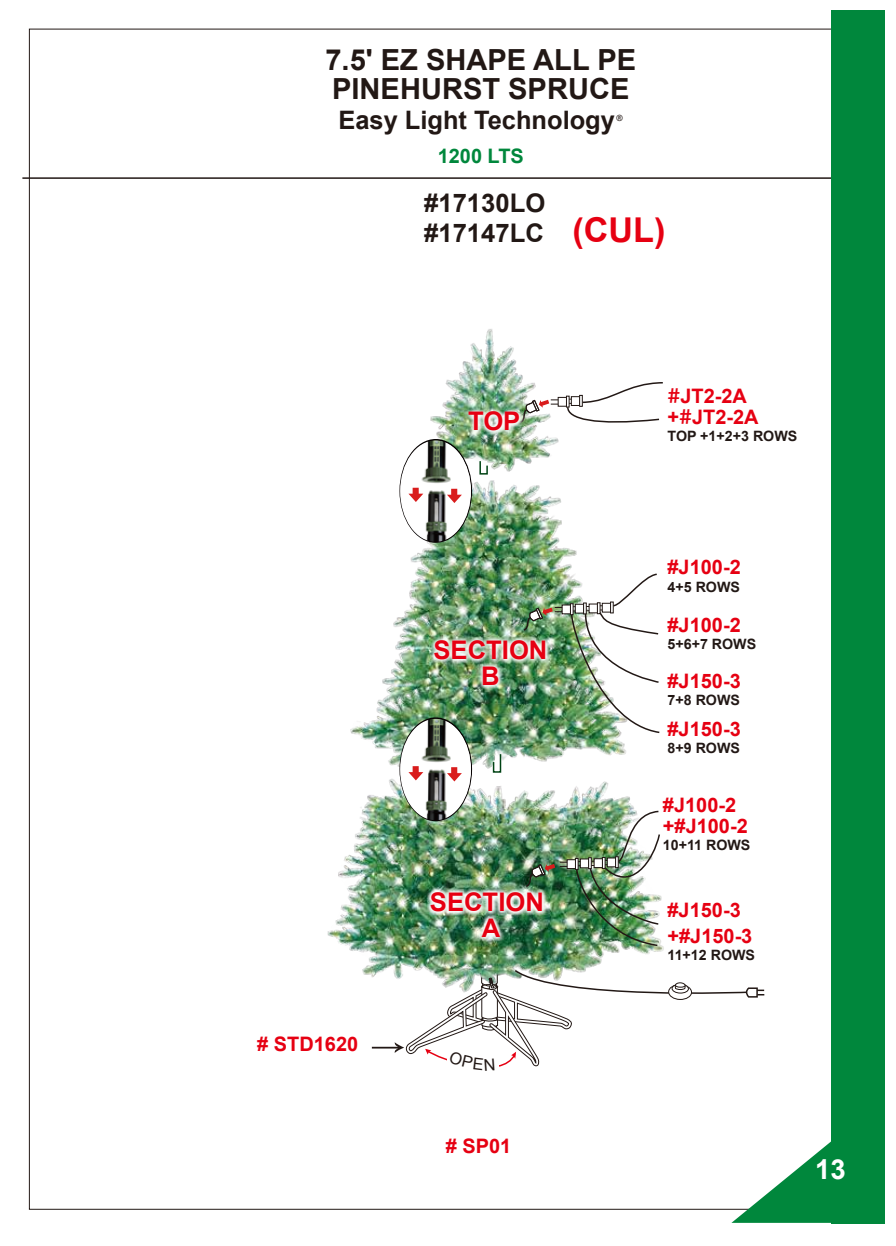
<style>
.page{position:relative;width:896px;height:1246px;background:#fff}
.page>*{position:absolute;margin:0;border:0;box-sizing:border-box;transform-origin:0 0}
.t1{font:700 29.1px/29.1px "Arial";color:#221815}
.t2{font:700 27.6px "Arial";color:#fff}
.t3{font:700 25.65px/30.8px "Arial";color:#221815}
.t4{font:700 25.65px/25.7px "Arial";color:#e60012;text-align:center}
.t5{font:700 25.5px "Arial";color:#221815}
.t6{font:700 19.95px/21px "Arial";color:#e60012}
.t7{font:700 19.95px "Arial";color:#00873c}
.t8{font:700 14.25px "Arial";color:#221815}
.t9{font:500 8.85px "GE Inspira";color:#221815}
.s1{font-size:34.2px;color:#e60012}
</style>
<div class="page">
<img style="left:327px;top:329px;width:337px;height:720px">
<hr style="left:22px;top:177px;width:849px;height:2px;background:#221815">
<svg style="left:492px;top:752px;width:10px;height:21px"></svg>
<svg style="left:399px;top:439px;width:73px;height:104px"></svg>
<svg style="left:399px;top:749px;width:73px;height:60px"></svg>
<div style="left:831px;top:11px;width:54px;height:1213px;background:#00873c"></div>
<svg style="left:731px;top:1141px;width:100px;height:82px"></svg>
<img style="left:407px;top:354px;width:167px;height:166px">
<img style="left:379px;top:557px;width:223px;height:192px">
<img style="left:376px;top:809px;width:229px;height:158px">
<div style="left:558px;top:397px;width:9px;height:9px;background:#fff;border:1px solid #221815"></div>
<svg style="left:518px;top:399px;width:40px;height:25px"></svg>
<svg style="left:564px;top:381px;width:100px;height:45px"></svg>
<div style="left:562px;top:605px;width:9px;height:9px;background:#fff"></div>
<svg style="left:522px;top:607px;width:40px;height:25px"></svg>
<img style="left:568px;top:573px;width:93px;height:161px">
<div style="left:567px;top:859px;width:9px;height:9px;background:#fff;border:1px solid #221815"></div>
<svg style="left:524px;top:862px;width:43px;height:26px"></svg>
<img style="left:573px;top:810px;width:88px;height:137px">
<svg style="left:372px;top:967px;width:392px;height:100px"></svg>
<h1 class="t1" style="left:325px;top:46px;width:312px">7.5' EZ SHAPE ALL PE<br>PINEHURST SPRUCE</h1>
<p class="t5" style="left:338px;top:105px;width:278px">Easy Light Technology</p>
<p class="t9" style="left:616px;top:113px;width:8px">®</p>
<p class="t7" style="left:438px;top:145px;width:88px">1200 LTS</p>
<p class="t3" style="left:424px;top:187px;width:243px">#17130LO #17147LC <span class="s1">(CUL)</span></p>
<p class="t4" style="left:468px;top:409px;width:54px">TOP</p>
<p class="t4" style="left:433px;top:637px;width:116px">SECTION<br>B</p>
<p class="t6" style="left:257px;top:1033px;width:102px"># STD1620</p>
<p class="t4" style="left:430px;top:889px;width:116px">SECTION<br>A</p>
<p class="t6" style="left:446px;top:1135px;width:67px"># SP01</p>
<p class="t6" style="left:667px;top:386px;width:93px;text-align:center">JT2-2A<br>+ JT2-2A</p>
<p class="t8" style="left:667px;top:428px;width:131px">TOP +1+2+3 ROWS</p>
<p class="t6" style="left:667px;top:557px;width:75px">#J100-2</p>
<p class="t8" style="left:667px;top:578px;width:74px">4+5 ROWS</p>
<p class="t6" style="left:667px;top:614px;width:75px">#J100-2</p>
<p class="t8" style="left:667px;top:636px;width:90px">5+6+7 ROWS</p>
<p class="t6" style="left:667px;top:670px;width:75px">#J150-3</p>
<p class="t8" style="left:667px;top:692px;width:74px">7+8 ROWS</p>
<p class="t6" style="left:667px;top:719px;width:75px">#J150-3</p>
<p class="t8" style="left:667px;top:740px;width:74px">8+9 ROWS</p>
<p class="t6" style="left:663px;top:794px;width:86px">#J100-2 +#J100-2</p>
<p class="t8" style="left:663px;top:837px;width:89px">10+11 ROWS</p>
<p class="t6" style="left:667px;top:897px;width:86px;line-height:25.7px">#J150-3 +#J150-3</p>
<p class="t8" style="left:667px;top:947px;width:89px">11+12 ROWS</p>
<h2 class="t2" style="left:815px;top:1154px;width:32px">13</h2>
</div>
